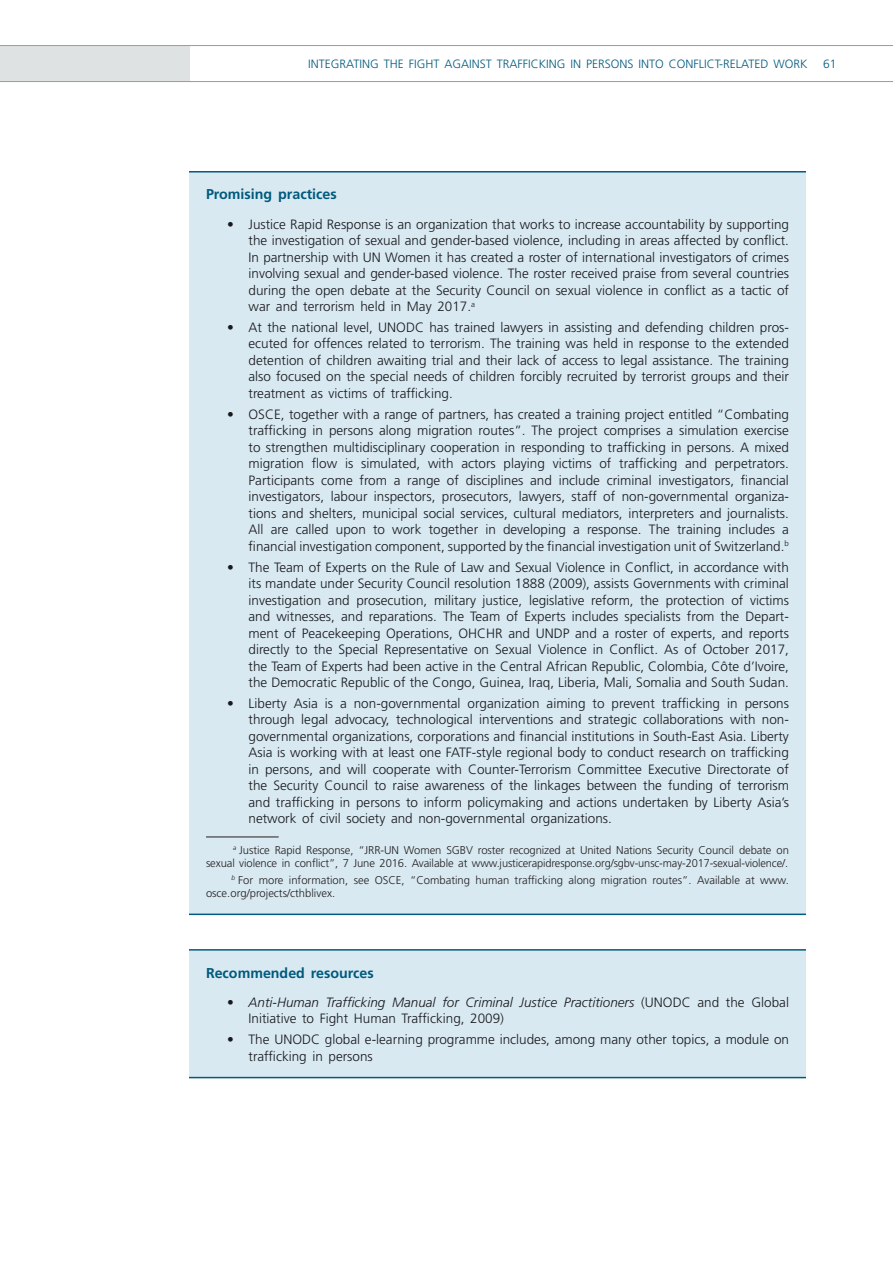
<style>
.page{position:relative;width:893px;height:1263px;background:#fff}
.page>*{position:absolute;margin:0;border:0;box-sizing:border-box;transform-origin:0 0}
.t1{font:700 14.25px "Frutiger LT Std";color:#005a7d}
.t2{font:300 13.5px/16.5px "Frutiger LT Std";color:#19191d;text-align:justify}
.t3{font:300 12px "Frutiger LT Std";color:#005a7d}
.t4{font:300 11.25px/13.5px "Frutiger LT Std";letter-spacing:-.01em;color:#231f20;text-align:right}
.s1{font-style:italic}
</style>
<div class="page">
<div style="left:0;top:45px;width:189px;height:36px;background:#dfe2e2"></div>
<hr style="left:0;top:45px;width:893px;height:1px;background:#9d9fa1">
<hr style="left:0;top:81px;width:893px;height:1px;background:#9d9fa1">
<div style="left:189px;top:172px;width:617px;height:742px;background:#d8e9f1"></div>
<hr style="left:189px;top:171px;width:617px;height:2px;background:#005a7d">
<hr style="left:189px;top:913px;width:617px;height:2px;background:#005a7d">
<hr style="left:206px;top:836px;width:73px;height:1px;background:#231f20">
<div style="left:189px;top:950px;width:617px;height:127px;background:#d8e9f1"></div>
<hr style="left:189px;top:949px;width:617px;height:1px;background:#005a7d">
<hr style="left:189px;top:1077px;width:617px;height:1px;background:#005a7d">
<p class="t3" style="left:308px;top:57px;width:501px">INTEGRATING THE FIGHT AGAINST TRAFFICKING IN PERSONS INTO CONFLICT-RELATED WORK</p>
<p class="t3" style="left:823px;top:57px;width:15px">61</p>
<p class="t1" style="left:206px;top:186px;width:132px">Promising practices</p>
<p class="t2" style="left:249px;top:216px;width:542px;text-indent:-21px">• Justice Rapid Response is an organization that works to increase accountability by supporting the investigation of sexual and gender-based violence, including in areas affected by conflict.<br>In partnership with UN Women it has created a roster of international investigators of crimes involving sexual and gender-based violence. The roster received praise from several countries during the open debate at the Security Council on sexual violence in conflict as a tactic of war and terrorism held in May 2017.<sup>a</sup></p>
<p class="t2" style="left:249px;top:319px;width:542px;text-indent:-21px">• At the national level, UNODC has trained lawyers in assisting and defending children pros&shy;ecuted for offences related to terrorism. The training was held in response to the extended detention of children awaiting trial and their lack of access to legal assistance. The training also focused on the special needs of children forcibly recruited by terrorist groups and their treatment as victims of trafficking.</p>
<p class="t2" style="left:249px;top:406px;width:542px;text-indent:-21px">• OSCE, together with a range of partners, has created a training project entitled “Combating trafficking in persons along migration routes”. The project comprises a simulation exercise to strengthen multidisciplinary cooperation in responding to trafficking in persons. A mixed migration flow is simulated, with actors playing victims of trafficking and perpetrators.<br>Participants come from a range of disciplines and include criminal investigators, financial investigators, labour inspectors, prosecutors, lawyers, staff of non-governmental organiza&shy;tions and shelters, municipal social services, cultural mediators, interpreters and journalists.<br>All are called upon to work together in developing a response. The training includes a financial investigation component, supported by the financial investigation unit of Switzerland.<sup>b</sup></p>
<p class="t2" style="left:249px;top:559px;width:542px;text-indent:-21px">• The Team of Experts on the Rule of Law and Sexual Violence in Conflict, in accordance with its mandate under Security Council resolution 1888 (2009), assists Governments with criminal investigation and prosecution, military justice, legislative reform, the protection of victims and witnesses, and reparations. The Team of Experts includes specialists from the Depart&shy;ment of Peacekeeping Operations, OHCHR and UNDP and a roster of experts, and reports directly to the Special Representative on Sexual Violence in Conflict. As of October 2017, the Team of Experts had been active in the Central African Republic, Colombia, Côte d’Ivoire, the Democratic Republic of the Congo, Guinea, Iraq, Liberia, Mali, Somalia and South Sudan.</p>
<p class="t2" style="left:249px;top:695px;width:542px;text-indent:-21px">• Liberty Asia is a non-governmental organization aiming to prevent trafficking in persons through legal advocacy, technological interventions and strategic collaborations with non&shy;governmental organizations, corporations and financial institutions in South-East Asia. Liberty Asia is working with at least one FATF-style regional body to conduct research on trafficking in persons, and will cooperate with Counter-Terrorism Committee Executive Directorate of the Security Council to raise awareness of the linkages between the funding of terrorism and trafficking in persons to inform policymaking and actions undertaken by Liberty Asia’s network of civil society and non-governmental organizations.</p>
<p class="t4" style="left:206px;top:843px;width:584px"><sup>a</sup> Justice Rapid Response, “JRR-UN Women SGBV roster recognized at United Nations Security Council debate on sexual violence in conflict”, 7 June 2016. Available at www.justicerapidresponse.org/sgbv-unsc-may-2017-sexual-violence/.</p>
<p class="t4" style="left:206px;top:873px;width:584px;text-align:left;text-indent:25px"><sup>b</sup> For more information, see OSCE, “Combating human trafficking along migration routes”. Available at www. osce.org/projects/cthblivex.</p>
<p class="t1" style="left:206px;top:964px;width:169px">Recommended resources</p>
<p class="t2" style="left:249px;top:994px;width:542px;text-indent:-21px">• <span class="s1">Anti-Human Trafficking Manual for Criminal Justice Practitioners</span> (UNODC and the Global<br>Initiative to Fight Human Trafficking, 2009)</p>
<p class="t2" style="left:249px;top:1031px;width:542px;text-indent:-21px">• The UNODC global e-learning programme includes, among many other topics, a module on trafficking in persons</p>
</div>
